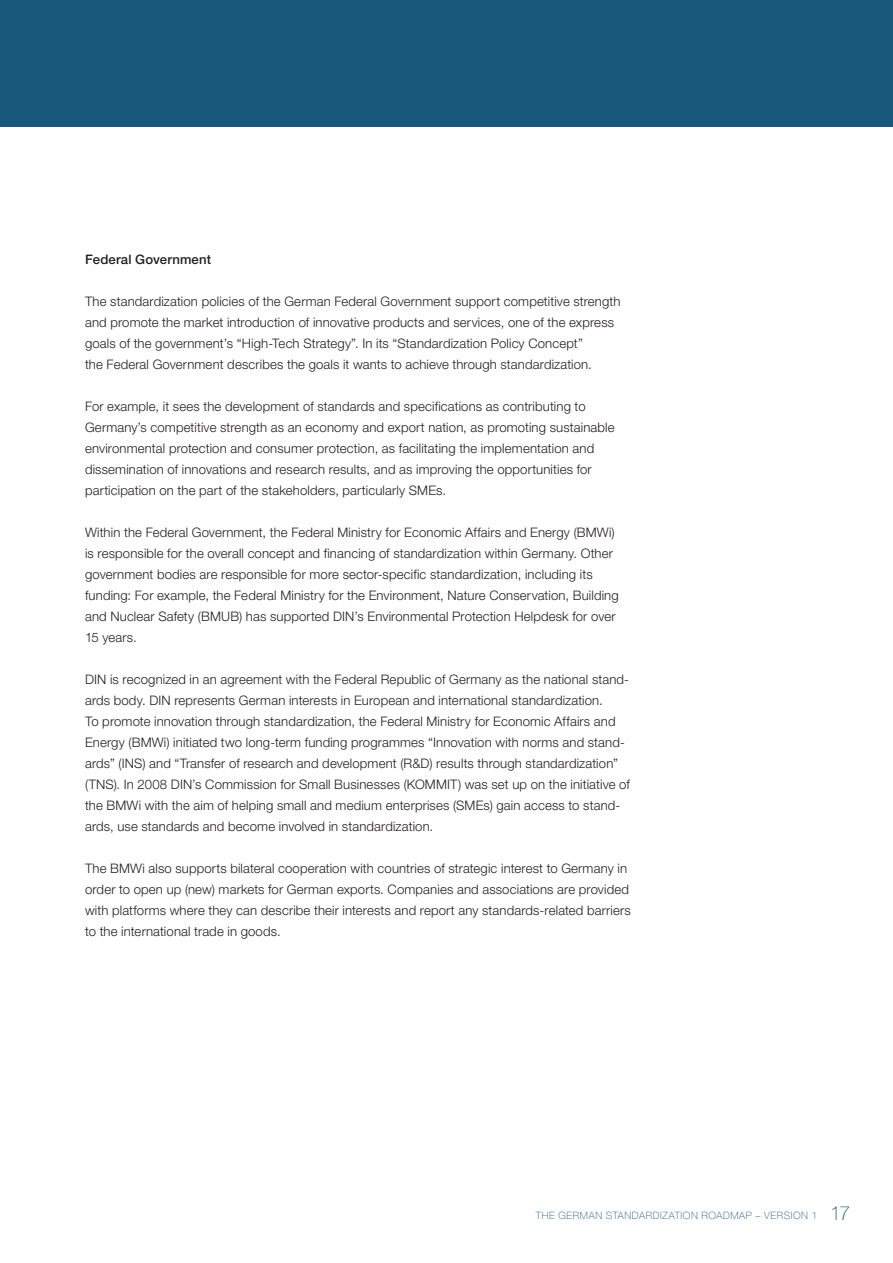
<style>
.page{position:relative;width:893px;height:1263px;background:#fff}
.page>*{position:absolute;margin:0;border:0;box-sizing:border-box;transform-origin:0 0}
.Copytext{font:300 13.2px/21px "Helvetica Neue LT Pro";letter-spacing:.01em;color:#231f20}
.Copy_Medium{font:500 13.2px "Helvetica Neue";letter-spacing:.015em;color:#231f20}
.t1{font:100 10.2px "Helvetica Neue LT Pro";letter-spacing:.065em;color:#19587b}
.s1{font-family:"Helvetica Neue";font-size:19.5px}
</style>
<div class="page">
<div style="left:0;top:0;width:893px;height:126px;background:#19587b"></div>
<p class="Copy_Medium" style="left:85px;top:251px;width:128px">Federal Government</p>
<p class="Copytext" style="left:85px;top:291px;width:537px">The standardization policies of the German Federal Government support competitive strength and promote the market introduction of innovative products and services, one of the express goals of the government’s “High-Tech Strategy”. In its “Standardization Policy Concept”<br>the Federal Government describes the goals it wants to achieve through standardization.</p>
<p class="Copytext" style="left:85px;top:396px;width:531px">For example, it sees the development of standards and specifications as contributing to Germany’s competitive strength as an economy and export nation, as promoting sustainable environmental protection and consumer protection, as facilitating the implementation and dissemination of innovations and research results, and as improving the opportunities for participation on the part of the stakeholders, particularly SMEs.</p>
<p class="Copytext" style="left:85px;top:522px;width:535px">Within the Federal Government, the Federal Ministry for Economic Affairs and Energy (BMWi) is responsible for the overall concept and financing of standardization within Germany. Other government bodies are responsible for more sector-specific standardization, including its funding: For example, the Federal Ministry for the Environment, Nature Conservation, Building and Nuclear Safety (BMUB) has supported DIN’s Environmental Protection Helpdesk for over 15 years.</p>
<p class="Copytext" style="left:85px;top:669px;width:546px">DIN is recognized in an agreement with the Federal Republic of Germany as the national stand&shy;ards body. DIN represents German interests in European and international standardization.<br>To promote innovation through standardization, the Federal Ministry for Economic Affairs and Energy (BMWi) initiated two long-term funding programmes “Innovation with norms and stand&shy;ards” (INS) and “Transfer of research and development (R&amp;D) results through standardization” (TNS). In 2008 DIN’s Commission for Small Businesses (KOMMIT) was set up on the initiative of the BMWi with the aim of helping small and medium enterprises (SMEs) gain access to stand&shy;ards, use standards and become involved in standardization.</p>
<p class="Copytext" style="left:85px;top:858px;width:547px">The BMWi also supports bilateral cooperation with countries of strategic interest to Germany in order to open up (new) markets for German exports. Companies and associations are provided with platforms where they can describe their interests and report any standards-related barriers to the international trade in goods.</p>
<p class="t1" style="left:536px;top:1209px;width:316px">THE GERMAN STANDARDIZATION ROADMAP – VERSION 1 <span class="s1">17</span></p>
</div>
